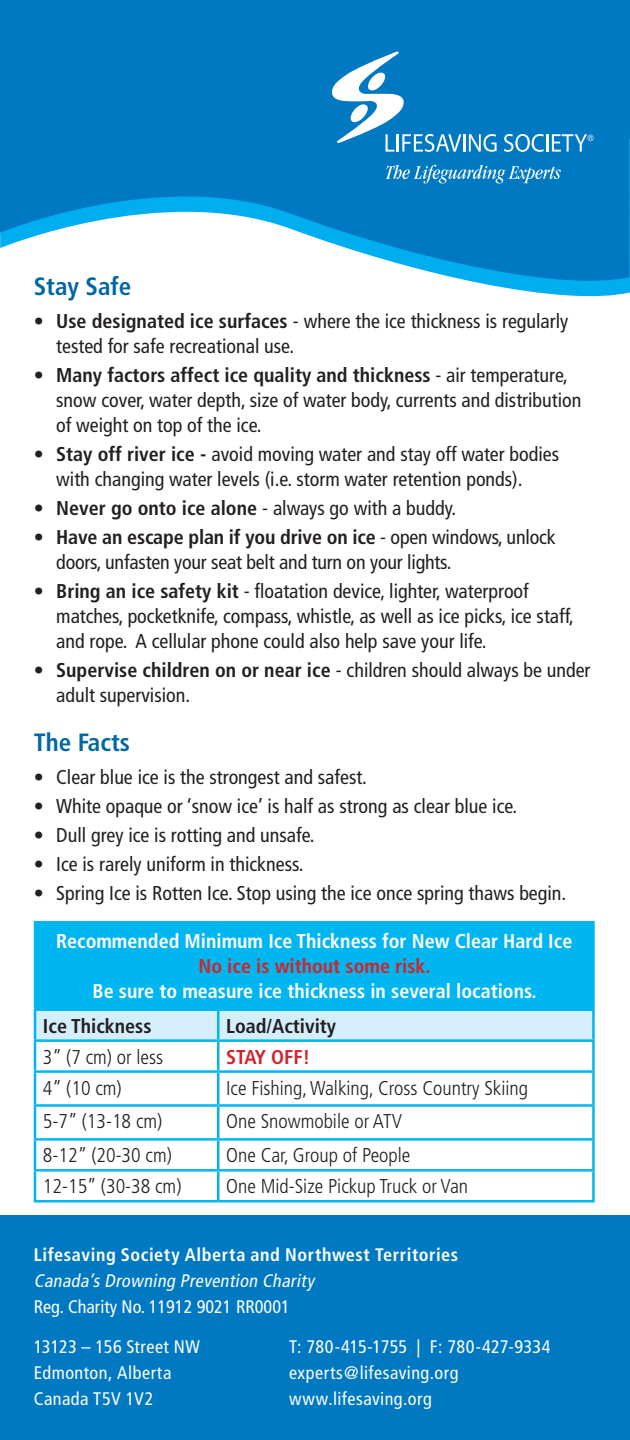
<style>
.page{position:relative;width:630px;height:1440px;background:#fff}
.page>*{position:absolute;margin:0;border:0;box-sizing:border-box;transform-origin:0 0}
.t1{font:700 condensed 25px "Frutiger";color:#0066a4}
.t2{font:condensed 20px/25px "Frutiger";color:#231f20}
.Sub-head{font:300 condensed 20px "Frutiger";color:#231f20}
.bullet{font:700 condensed 20px "Frutiger";color:#fff}
.bullet-2{font:700 condensed 20px "Frutiger";color:#231f20}
.bullet-3{font:700 condensed 20px "Frutiger";color:#d1232a}
.Sub-head-2{font:700 condensed 20px "Frutiger";color:#d1232a}
.t3{font:condensed 18.25px "Frutiger";letter-spacing:.025em;color:#fff}
.t4{font:700 condensed 18.25px "Frutiger";letter-spacing:.03em;color:#fff}
.t5{font:italic condensed 18.25px "Frutiger";color:#fff}
.t6{font:condensed 18.25px "Frutiger";color:#fff}
.s1{font-weight:700}
.s2{font-weight:400}
</style>
<div class="page">
<div style="left:0;top:1215px;width:630px;height:225px;background:#0079c2"></div>
<svg style="left:0;top:139px;width:630px;height:153px;fill:#0079c2"></svg>
<div style="left:0;top:0;width:630px;height:139px;background:#0079c2"></div>
<svg style="left:332px;top:52px;width:165px;height:100px"></svg>
<svg style="left:504px;top:134px;width:89px;height:18px"></svg>
<svg style="left:386px;top:165px;width:175px;height:18px;background:#3a97cf"></svg>
<div style="left:35px;top:922px;width:558px;height:88px;background:#00b6f0"></div>
<div style="left:36px;top:1011px;width:556px;height:28px;background:#d4effb"></div>
<hr style="left:34px;top:921px;width:184px;height:2px;background:#00b6f0">
<hr style="left:34px;top:923px;width:2px;height:85px;background:#00b6f0">
<hr style="left:218px;top:921px;width:377px;height:2px;background:#00b6f0">
<hr style="left:592px;top:923px;width:3px;height:85px;background:#00b6f0">
<hr style="left:34px;top:1008px;width:184px;height:3px;background:#00b6f0">
<hr style="left:34px;top:1011px;width:2px;height:28px;background:#00b6f0">
<hr style="left:218px;top:1008px;width:377px;height:3px;background:#00b6f0">
<hr style="left:217px;top:1011px;width:2px;height:28px;background:#00b6f0">
<hr style="left:592px;top:1011px;width:3px;height:28px;background:#00b6f0">
<hr style="left:34px;top:1039px;width:184px;height:3px;background:#00b6f0">
<hr style="left:34px;top:1042px;width:2px;height:28px;background:#00b6f0">
<hr style="left:218px;top:1039px;width:377px;height:3px;background:#00b6f0">
<hr style="left:217px;top:1042px;width:2px;height:28px;background:#00b6f0">
<hr style="left:592px;top:1042px;width:3px;height:28px;background:#00b6f0">
<hr style="left:34px;top:1070px;width:184px;height:3px;background:#00b6f0">
<hr style="left:34px;top:1073px;width:2px;height:31px;background:#00b6f0">
<hr style="left:218px;top:1070px;width:377px;height:3px;background:#00b6f0">
<hr style="left:217px;top:1073px;width:2px;height:31px;background:#00b6f0">
<hr style="left:592px;top:1073px;width:3px;height:31px;background:#00b6f0">
<hr style="left:34px;top:1104px;width:184px;height:3px;background:#00b6f0">
<hr style="left:34px;top:1107px;width:2px;height:31px;background:#00b6f0">
<hr style="left:218px;top:1104px;width:377px;height:3px;background:#00b6f0">
<hr style="left:217px;top:1107px;width:2px;height:31px;background:#00b6f0">
<hr style="left:592px;top:1107px;width:3px;height:31px;background:#00b6f0">
<hr style="left:34px;top:1138px;width:184px;height:3px;background:#00b6f0">
<hr style="left:34px;top:1141px;width:2px;height:28px;background:#00b6f0">
<hr style="left:218px;top:1138px;width:377px;height:3px;background:#00b6f0">
<hr style="left:217px;top:1141px;width:2px;height:28px;background:#00b6f0">
<hr style="left:592px;top:1141px;width:3px;height:28px;background:#00b6f0">
<hr style="left:34px;top:1169px;width:184px;height:3px;background:#00b6f0">
<hr style="left:34px;top:1172px;width:2px;height:28px;background:#00b6f0">
<hr style="left:218px;top:1169px;width:377px;height:3px;background:#00b6f0">
<hr style="left:217px;top:1172px;width:2px;height:28px;background:#00b6f0">
<hr style="left:592px;top:1172px;width:3px;height:28px;background:#00b6f0">
<hr style="left:34px;top:1200px;width:184px;height:2px;background:#00b6f0">
<hr style="left:218px;top:1200px;width:377px;height:2px;background:#00b6f0">
<p class="t1" style="left:34px;top:271px;width:99px">Stay Safe</p>
<p class="t2" style="left:56px;top:308px;width:514px;text-indent:-22px"><span class="s1">• Use designated ice surfaces</span> - where the ice thickness is regularly tested for safe recreational use.</p>
<p class="t2" style="left:56px;top:362px;width:527px;text-indent:-22px"><span class="s1">• Many factors affect ice quality and thickness</span> - air temperature, snow cover, water depth, size of water body, currents and distribution of weight on top of the ice.</p>
<p class="t2" style="left:56px;top:442px;width:504px;text-indent:-22px"><span class="s1">• Stay off river ice -</span> avoid moving water and stay off water bodies with changing water levels (i.e. storm water retention ponds).</p>
<p class="bullet-2" style="left:34px;top:496px;width:424px">• Never go onto ice alone <span class="s2">- always go with a buddy.</span></p>
<p class="t2" style="left:56px;top:525px;width:501px;text-indent:-22px"><span class="s1">• Have an escape plan if you drive on ice</span> - open windows, unlock doors, unfasten your seat belt and turn on your lights.</p>
<p class="t2" style="left:56px;top:579px;width:519px;text-indent:-22px"><span class="s1">• Bring an ice safety kit</span> - floatation device, lighter, waterproof matches, pocketknife, compass, whistle, as well as ice picks, ice staff, and rope. A cellular phone could also help save your life.</p>
<p class="t2" style="left:56px;top:658px;width:536px;text-indent:-22px"><span class="s1">• Supervise children on or near ice</span> - children should always be under adult supervision.</p>
<p class="t1" style="left:34px;top:728px;width:98px">The Facts</p>
<p class="t2" style="left:34px;top:765px;width:335px">• Clear blue ice is the strongest and safest.</p>
<p class="t2" style="left:34px;top:794px;width:485px">• White opaque or ‘snow ice’ is half as strong as clear blue ice.</p>
<p class="t2" style="left:34px;top:823px;width:282px">• Dull grey ice is rotting and unsafe.</p>
<p class="t2" style="left:34px;top:852px;width:271px">• Ice is rarely uniform in thickness.</p>
<p class="t2" style="left:34px;top:881px;width:534px">• Spring Ice is Rotten Ice. Stop using the ice once spring thaws begin.</p>
<p class="bullet" style="left:56px;top:930px;width:518px">Recommended Minimum Ice Thickness for New Clear Hard Ice</p>
<p class="bullet-3" style="left:198px;top:955px;width:234px">No ice is without some risk.</p>
<p class="bullet" style="left:93px;top:980px;width:446px">Be sure to measure ice thickness in several locations.</p>
<p class="bullet-2" style="left:43px;top:1014px;width:110px">Ice Thickness</p>
<p class="bullet-2" style="left:226px;top:1014px;width:112px">Load/Activity</p>
<p class="Sub-head" style="left:43px;top:1045px;width:122px">3” (7 cm) or less</p>
<p class="Sub-head-2" style="left:226px;top:1045px;width:85px">STAY OFF!</p>
<p class="Sub-head" style="left:43px;top:1076px;width:80px">4” (10 cm)</p>
<p class="Sub-head" style="left:226px;top:1076px;width:303px">Ice Fishing, Walking, Cross Country Skiing</p>
<p class="Sub-head" style="left:43px;top:1110px;width:121px">5-7” (13-18 cm)</p>
<p class="Sub-head" style="left:226px;top:1110px;width:177px">One Snowmobile or ATV</p>
<p class="Sub-head" style="left:43px;top:1144px;width:130px">8-12” (20-30 cm)</p>
<p class="Sub-head" style="left:226px;top:1144px;width:186px">One Car, Group of People</p>
<p class="Sub-head" style="left:43px;top:1175px;width:140px">12-15” (30-38 cm)</p>
<p class="Sub-head" style="left:226px;top:1175px;width:244px">One Mid-Size Pickup Truck or Van</p>
<p class="t4" style="left:34px;top:1244px;width:426px">Lifesaving Society Alberta and Northwest Territories</p>
<p class="t5" style="left:34px;top:1270px;width:282px">Canada’s Drowning Prevention Charity</p>
<p class="t6" style="left:34px;top:1296px;width:258px">Reg. Charity No. 11912 9021 RR0001</p>
<p class="t3" style="left:34px;top:1336px;width:168px">13123 – 156 Street NW</p>
<p class="t3" style="left:34px;top:1362px;width:139px">Edmonton, Alberta</p>
<p class="t3" style="left:34px;top:1388px;width:121px">Canada T5V 1V2</p>
<p class="t3" style="left:289px;top:1336px;width:263px">T: 780-415-1755 | F: 780-427-9334</p>
<p class="t3" style="left:289px;top:1362px;width:171px">experts@lifesaving.org</p>
<p class="t3" style="left:289px;top:1388px;width:144px">www.lifesaving.org</p>
</div>
